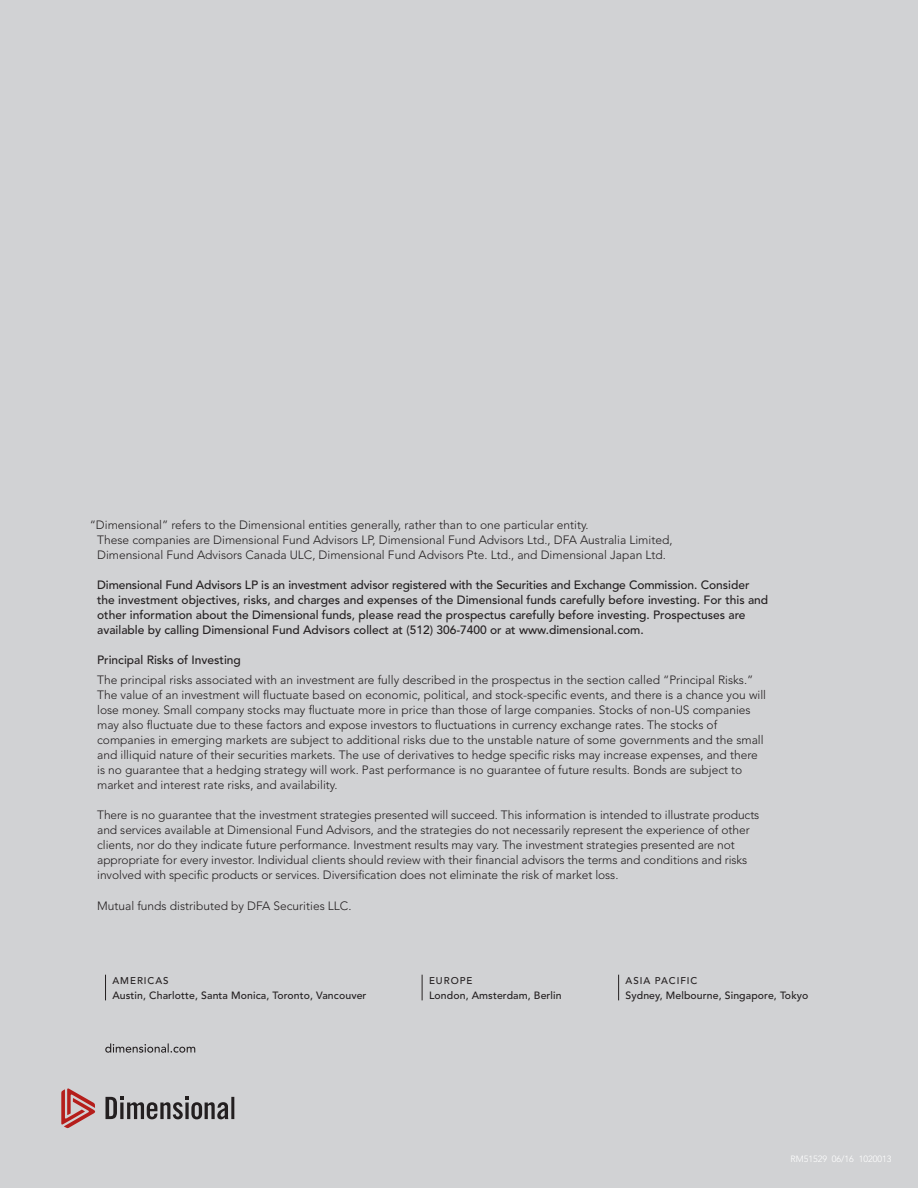
<style>
.page{position:relative;width:918px;height:1188px;background:#d1d2d4}
.page>*{position:absolute;margin:0;border:0;box-sizing:border-box;transform-origin:0 0}
.t1{font:300 12px/15px "Avenir LT Std";color:#231f20}
.t2{font:500 12px/15px "Avenir LT Std";color:#231f20}
.t3{font:500 10.5px "Avenir LT Std";letter-spacing:.01em;color:#231f20}
.t4{font:500 9.75px "Avenir LT Std";letter-spacing:.1em;color:#231f20}
.t5{font:300 9px "Avenir LT Std";color:#fff}
</style>
<div class="page">
<svg style="left:61px;top:1088px;width:34px;height:40px"></svg>
<svg style="left:106px;top:1097px;width:128px;height:22px"></svg>
<svg style="left:105px;top:975px;width:1px;height:25px"></svg>
<svg style="left:422px;top:975px;width:1px;height:25px"></svg>
<svg style="left:618px;top:975px;width:1px;height:25px"></svg>
<svg style="left:105px;top:1043px;width:90px;height:10px"></svg>
<p class="t1" style="left:97px;top:518px;width:577px;text-indent:-8px">“Dimensional” refers to the Dimensional entities generally, rather than to one particular entity.<br>These companies are Dimensional Fund Advisors LP, Dimensional Fund Advisors Ltd., DFA Australia Limited,<br>Dimensional Fund Advisors Canada ULC, Dimensional Fund Advisors Pte. Ltd., and Dimensional Japan Ltd.</p>
<p class="t2" style="left:97px;top:578px;width:673px">Dimensional Fund Advisors LP is an investment advisor registered with the Securities and Exchange Commission. Consider the investment objectives, risks, and charges and expenses of the Dimensional funds carefully before investing. For this and other information about the Dimensional funds, please read the prospectus carefully before investing. Prospectuses are available by calling Dimensional Fund Advisors collect at (512) 306-7400 or at www.dimensional.com.</p>
<p class="t2" style="left:97px;top:653px;width:145px">Principal Risks of Investing</p>
<p class="t1" style="left:97px;top:672px;width:670px">The principal risks associated with an investment are fully described in the prospectus in the section called “Principal Risks.” The value of an investment will fluctuate based on economic, political, and stock-specific events, and there is a chance you will lose money. Small company stocks may fluctuate more in price than those of large companies. Stocks of non-US companies may also fluctuate due to these factors and expose investors to fluctuations in currency exchange rates. The stocks of companies in emerging markets are subject to additional risks due to the unstable nature of some governments and the small and illiquid nature of their securities markets. The use of derivatives to hedge specific risks may increase expenses, and there is no guarantee that a hedging strategy will work. Past performance is no guarantee of future results. Bonds are subject to market and interest rate risks, and availability.</p>
<p class="t1" style="left:97px;top:807px;width:664px">There is no guarantee that the investment strategies presented will succeed. This information is intended to illustrate products and services available at Dimensional Fund Advisors, and the strategies do not necessarily represent the experience of other clients, nor do they indicate future performance. Investment results may vary. The investment strategies presented are not appropriate for every investor. Individual clients should review with their financial advisors the terms and conditions and risks involved with specific products or services. Diversification does not eliminate the risk of market loss.</p>
<p class="t1" style="left:97px;top:899px;width:256px">Mutual funds distributed by DFA Securities LLC.</p>
<p class="t4" style="left:112px;top:975px;width:58px">AMERICAS</p>
<p class="t3" style="left:112px;top:989px;width:256px">Austin, Charlotte, Santa Monica, Toronto, Vancouver</p>
<p class="t4" style="left:429px;top:975px;width:45px">EUROPE</p>
<p class="t3" style="left:429px;top:989px;width:134px">London, Amsterdam, Berlin</p>
<p class="t4" style="left:626px;top:975px;width:73px">ASIA PACIFIC</p>
<p class="t3" style="left:626px;top:989px;width:184px">Sydney, Melbourne, Singapore, Tokyo</p>
<p class="t5" style="left:791px;top:1154px;width:102px">RM51529 06/16 1020013</p>
</div>
